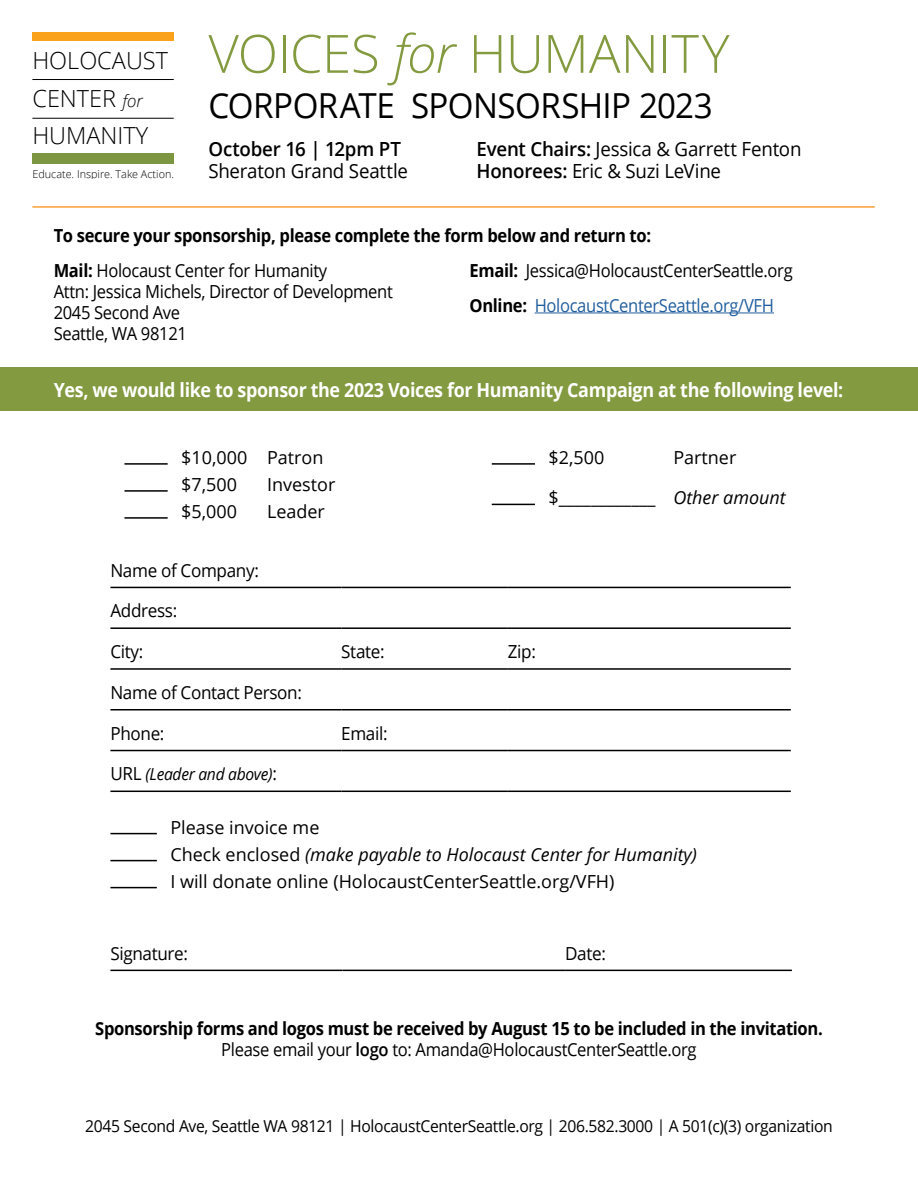
<style>
.page{position:relative;width:918px;height:1188px;background:#fff}
.page>*{position:absolute;margin:0;border:0;box-sizing:border-box;transform-origin:0 0}
.t1{font:300 52.8px "Open Sans";letter-spacing:-.015em;color:#839a40}
.t2{font:34.5px "Open Sans";letter-spacing:-.015em;color:#000;scale:.96 1}
.t3{font:300 23.55px/37.7px "Open Sans";color:#000}
.t4{font:19.5px/22.5px "Open Sans";letter-spacing:-.015em;color:#000;scale:.96 1}
.t5{font:700 19.5px "Open Sans";letter-spacing:-.02em;color:#fff;scale:.92 1}
.t6{font:600 19.5px "Open Sans";letter-spacing:-.01em;color:#000;scale:.96 1}
.t7{font:700 18px/21px "Open Sans";letter-spacing:-.02em;color:#000;text-align:center;scale:.92 1}
.t8{font:18px/27px "Open Sans";color:#000}
.t9{font:18px/21px "Open Sans";letter-spacing:-.02em;color:#000;scale:.92 1}
.t10{font:18px "Open Sans";letter-spacing:-.02em;color:#000;scale:.95 1}
.t11{font:18px "Open Sans";letter-spacing:-.02em;color:#000}
.t12{font:16.5px "Open Sans";letter-spacing:-.02em;color:#000;scale:.95 1}
.t13{font:italic 16.5px "Open Sans";letter-spacing:-.02em;color:#000;scale:.95 1}
.t14{font:300 10.8px "Open Sans";color:#000}
.s1{font-style:italic;font-size:16.95px}
.s2{font-style:italic}
.s3{font-weight:600}
.s4{font-weight:400}
.s5{font-weight:700}
.s6{color:#215e9e}
.s7{font-style:normal;font-size:18px}
</style>
<div class="page">
<div style="left:0;top:367px;width:918px;height:43px;background:#839a40"></div>
<hr style="left:124px;top:463px;width:44px;height:2px;background:#000">
<hr style="left:124px;top:490px;width:44px;height:2px;background:#000">
<hr style="left:124px;top:517px;width:44px;height:2px;background:#000">
<hr style="left:110px;top:587px;width:231px;height:1px;background:#000">
<hr style="left:341px;top:587px;width:167px;height:1px;background:#000">
<hr style="left:508px;top:587px;width:283px;height:1px;background:#000">
<hr style="left:110px;top:668px;width:231px;height:2px;background:#000">
<hr style="left:341px;top:668px;width:167px;height:2px;background:#000">
<hr style="left:508px;top:668px;width:283px;height:2px;background:#000">
<hr style="left:110px;top:709px;width:231px;height:2px;background:#000">
<hr style="left:341px;top:709px;width:167px;height:2px;background:#000">
<hr style="left:508px;top:709px;width:283px;height:2px;background:#000">
<hr style="left:110px;top:750px;width:231px;height:1px;background:#000">
<hr style="left:341px;top:750px;width:167px;height:1px;background:#000">
<hr style="left:508px;top:750px;width:283px;height:1px;background:#000">
<hr style="left:110px;top:791px;width:231px;height:1px;background:#000">
<hr style="left:341px;top:791px;width:167px;height:1px;background:#000">
<hr style="left:508px;top:791px;width:283px;height:1px;background:#000">
<hr style="left:110px;top:627px;width:231px;height:2px;background:#000">
<hr style="left:341px;top:627px;width:167px;height:2px;background:#000">
<hr style="left:508px;top:627px;width:283px;height:2px;background:#000">
<hr style="left:110px;top:833px;width:47px;height:1px;background:#000">
<hr style="left:110px;top:860px;width:47px;height:1px;background:#000">
<hr style="left:110px;top:887px;width:47px;height:1px;background:#000">
<hr style="left:110px;top:970px;width:232px;height:1px;background:#000">
<hr style="left:342px;top:970px;width:223px;height:1px;background:#000">
<hr style="left:565px;top:970px;width:227px;height:1px;background:#000">
<hr style="left:535px;top:313px;width:239px;height:1px;background:#215e9e">
<hr style="left:492px;top:463px;width:43px;height:2px;background:#000">
<hr style="left:492px;top:504px;width:43px;height:1px;background:#000">
<div style="left:32px;top:32px;width:142px;height:9px;background:#faa21b"></div>
<div style="left:32px;top:153px;width:142px;height:11px;background:#7c9641"></div>
<hr style="left:32px;top:79px;width:142px;height:1px;background:#000">
<hr style="left:32px;top:118px;width:142px;height:1px;background:#000">
<hr style="left:32px;top:206px;width:843px;height:2px;background:#f79f33">
<h3 class="t3" style="left:32px;top:41px;width:137px">HOLOCAUST<br>CENTER <span class="s1">for<br></span>HUMANITY</h3>
<p class="t14" style="left:32px;top:166px;width:143px">Educate. Inspire. Take Action.</p>
<h1 class="t1" style="left:208px;top:17px;width:523px">VOICES <span class="s2">for</span> HUMANITY</h1>
<h2 class="t2" style="left:208px;top:82px;width:527px">CORPORATE SPONSORSHIP 2023</h2>
<p class="t6" style="left:208px;top:135px;width:202px">October 16 | 12pm PT</p>
<p class="t4" style="left:208px;top:159px;width:209px">Sheraton Grand Seattle</p>
<p class="t4" style="left:477px;top:137px;width:340px"><span class="s3">Event Chairs:</span> Jessica &amp; Garrett Fenton<br><span class="s3">Honorees:</span> Eric &amp; Suzi LeVine</p>
<p class="t7" style="left:54px;top:218px;width:651px;line-height:34.7px;text-align:left">To secure your sponsorship, please complete the form below and return to:<br>Mail: <span class="s4">Holocaust Center for Humanity</span></p>
<p class="t9" style="left:54px;top:281px;width:370px">Attn: Jessica Michels, Director of Development<br>2045 Second Ave<br>Seattle, WA 98121</p>
<p class="t9" style="left:470px;top:253px;width:353px;line-height:34.5px"><span class="s5">Email:</span> Jessica@HolocaustCenterSeattle.org<br><span class="s5">Online:</span> <span class="s6">HolocaustCenterSeattle.org/VFH</span></p>
<p class="t5" style="left:54px;top:376px;width:860px">Yes, we would like to sponsor the 2023 Voices for Humanity Campaign at the following level:</p>
<p class="t8" style="left:181px;top:443px;width:144px">$10,000 Patron $7,500</p>
<p class="t8" style="left:267px;top:470px;width:70px">Investor</p>
<p class="t11" style="left:181px;top:499px;width:57px">$5,000</p>
<p class="t11" style="left:267px;top:499px;width:59px">Leader</p>
<p class="t11" style="left:548px;top:445px;width:57px">$2,500</p>
<p class="t8" style="left:673px;top:443px;width:65px">Partner</p>
<p class="t11" style="left:548px;top:486px;width:239px">$____________ <span class="s2">Other amount</span></p>
<p class="t10" style="left:110px;top:558px;width:158px">Name of Company:</p>
<p class="t10" style="left:110px;top:599px;width:72px">Address:</p>
<p class="t10" style="left:110px;top:639px;width:36px">City:</p>
<p class="t10" style="left:341px;top:639px;width:47px">State:</p>
<p class="t10" style="left:508px;top:639px;width:31px">Zip:</p>
<p class="t10" style="left:110px;top:680px;width:203px">Name of Contact Person:</p>
<p class="t10" style="left:110px;top:721px;width:58px">Phone:</p>
<p class="t10" style="left:341px;top:721px;width:50px">Email:</p>
<p class="t13" style="left:110px;top:763px;width:177px"><span class="s7">URL</span> (Leader and above)<span class="s7">:</span></p>
<p class="t8" style="left:170px;top:813px;width:528px">Please invoice me<br>Check enclosed <span class="s2">(make payable to Holocaust Center for Humanity)<br></span>I will donate online (HolocaustCenterSeattle.org/VFH)</p>
<p class="t10" style="left:110px;top:941px;width:83px">Signature:</p>
<p class="t10" style="left:565px;top:941px;width:44px">Date:</p>
<p class="t7" style="left:95px;top:1018px;width:792px">Sponsorship forms and logos must be received by August 15 to be included in the invitation.<br><span class="s4">Please email your</span> <span class="s3">logo</span> <span class="s4">to: Amanda@HolocaustCenterSeattle.org</span></p>
<p class="t12" style="left:85px;top:1114px;width:789px">2045 Second Ave, Seattle WA 98121 | HolocaustCenterSeattle.org | 206.582.3000 | A 501(c)(3) organization</p>
</div>
